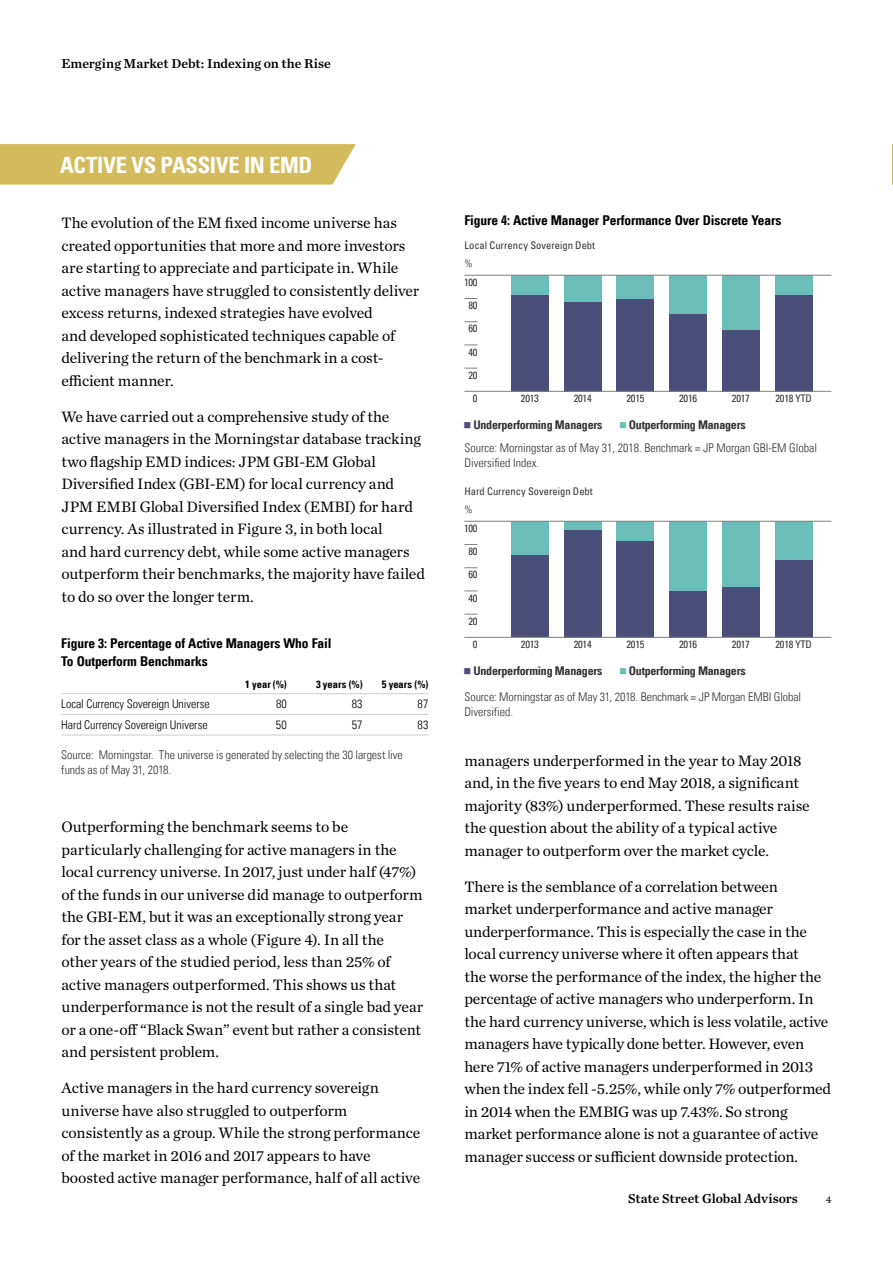
<style>
.page{position:relative;width:893px;height:1263px;background:#fff}
.page>*{position:absolute;margin:0;border:0;box-sizing:border-box;transform-origin:0 0}
.t1{font:22.5px "Univers Com 67 Bold Cond";letter-spacing:-.015em;color:#fff}
.t2{font:15.75px/22.5px "Chronicle Text G1";letter-spacing:-.01em;color:#000}
.t3{font:13.5px/18px "Univers Com 67 Bold Cond";letter-spacing:-.01em;color:#000}
.t4{font:13.5px "Chronicle Text G1 Semi";color:#000}
.t5{font:12px/15px "Univers Com 47 Light Cond";color:#333}
.t6{font:12px "Univers Com 67 Bold Cond";letter-spacing:-.02em;color:#333}
.t7{font:12px "Univers Com 47 Light Cond";color:#000}
.t8{font:condensed 10.5px "Univers Com 57";letter-spacing:-.02em;color:#333}
.t9{font:condensed 10.5px "Univers Com 57";color:#333}
.t10{font:10.5px "Univers Com 67 Bold Cond";color:#000}
.t11{font:10.5px "Univers Com 47 Light Cond";color:#333}
.t12{font:10.5px "Chronicle Text G1";color:#000}
.s1{color:#4b4e78}
.s2{color:#6bbdb9}
</style>
<div class="page">
<svg style="left:0;top:144px;width:356px;height:41px;background:#d4be64"></svg>
<hr style="left:61px;top:693px;width:155px;height:1px;background:#cdcdcd">
<hr style="left:61px;top:714px;width:155px;height:1px;background:#cdcdcd">
<hr style="left:216px;top:693px;width:71px;height:1px;background:#cdcdcd">
<hr style="left:287px;top:693px;width:76px;height:1px;background:#cdcdcd">
<hr style="left:363px;top:693px;width:65px;height:1px;background:#cdcdcd">
<hr style="left:216px;top:714px;width:71px;height:1px;background:#cdcdcd">
<hr style="left:287px;top:714px;width:76px;height:1px;background:#cdcdcd">
<hr style="left:363px;top:714px;width:65px;height:1px;background:#cdcdcd">
<hr style="left:61px;top:735px;width:155px;height:1px;background:#cdcdcd">
<hr style="left:216px;top:735px;width:71px;height:1px;background:#cdcdcd">
<hr style="left:287px;top:735px;width:76px;height:1px;background:#cdcdcd">
<hr style="left:363px;top:735px;width:65px;height:1px;background:#cdcdcd">
<div style="left:775px;top:560px;width:37px;height:77px;background:#4b4e78"></div>
<div style="left:775px;top:521px;width:37px;height:39px;background:#6bbdb9"></div>
<div style="left:722px;top:587px;width:38px;height:50px;background:#4b4e78"></div>
<div style="left:722px;top:521px;width:38px;height:66px;background:#6bbdb9"></div>
<div style="left:669px;top:591px;width:38px;height:46px;background:#4b4e78"></div>
<div style="left:669px;top:521px;width:38px;height:70px;background:#6bbdb9"></div>
<div style="left:617px;top:541px;width:37px;height:96px;background:#4b4e78"></div>
<div style="left:617px;top:521px;width:37px;height:20px;background:#6bbdb9"></div>
<div style="left:564px;top:529px;width:37px;height:108px;background:#4b4e78"></div>
<div style="left:564px;top:521px;width:37px;height:8px;background:#6bbdb9"></div>
<div style="left:511px;top:554px;width:38px;height:83px;background:#4b4e78"></div>
<div style="left:511px;top:521px;width:38px;height:33px;background:#6bbdb9"></div>
<div style="left:775px;top:295px;width:37px;height:96px;background:#4b4e78"></div>
<div style="left:775px;top:275px;width:37px;height:20px;background:#6bbdb9"></div>
<div style="left:722px;top:330px;width:38px;height:61px;background:#4b4e78"></div>
<div style="left:722px;top:275px;width:38px;height:55px;background:#6bbdb9"></div>
<div style="left:669px;top:314px;width:38px;height:77px;background:#4b4e78"></div>
<div style="left:669px;top:275px;width:38px;height:39px;background:#6bbdb9"></div>
<div style="left:617px;top:298px;width:37px;height:93px;background:#4b4e78"></div>
<div style="left:617px;top:275px;width:37px;height:23px;background:#6bbdb9"></div>
<div style="left:564px;top:302px;width:37px;height:89px;background:#4b4e78"></div>
<div style="left:564px;top:275px;width:37px;height:27px;background:#6bbdb9"></div>
<div style="left:511px;top:295px;width:38px;height:96px;background:#4b4e78"></div>
<div style="left:511px;top:275px;width:38px;height:20px;background:#6bbdb9"></div>
<hr style="left:464px;top:275px;width:367px;height:1px;background:#808080">
<svg style="left:464px;top:321px;width:13px;height:1px"></svg>
<svg style="left:464px;top:345px;width:13px;height:1px"></svg>
<svg style="left:464px;top:368px;width:13px;height:1px"></svg>
<svg style="left:464px;top:298px;width:13px;height:1px"></svg>
<hr style="left:464px;top:391px;width:367px;height:1px;background:#808080">
<hr style="left:464px;top:521px;width:367px;height:1px;background:#808080">
<svg style="left:464px;top:567px;width:13px;height:1px"></svg>
<svg style="left:464px;top:591px;width:13px;height:1px"></svg>
<svg style="left:464px;top:614px;width:13px;height:1px"></svg>
<svg style="left:464px;top:544px;width:13px;height:1px"></svg>
<hr style="left:464px;top:637px;width:367px;height:1px;background:#808080">
<p class="t4" style="left:62px;top:53px;width:271px">Emerging Market Debt: Indexing on the Rise</p>
<h1 class="t1" style="left:60px;top:151px;width:253px">ACTIVE VS PASSIVE IN EMD</h1>
<p class="t2" style="left:62px;top:211px;width:359px">The evolution of the EM fixed income universe has created opportunities that more and more investors are starting to appreciate and participate in. While active managers have struggled to consistently deliver excess returns, indexed strategies have evolved<br>and developed sophisticated techniques capable of delivering the return of the benchmark in a cost&shy;efficient manner.</p>
<p class="t2" style="left:62px;top:404px;width:365px">We have carried out a comprehensive study of the active managers in the Morningstar database tracking two flagship EMD indices: JPM GBI-EM Global Diversified Index (GBI-EM) for local currency and JPM EMBI Global Diversified Index (EMBI) for hard currency. As illustrated in Figure 3, in both local<br>and hard currency debt, while some active managers outperform their benchmarks, the majority have failed to do so over the longer term.</p>
<p class="t3" style="left:61px;top:634px;width:272px">Figure 3: Percentage of Active Managers Who Fail<br>To Outperform Benchmarks</p>
<p class="t10" style="left:245px;top:677px;width:43px">1 year (%)</p>
<p class="t10" style="left:316px;top:677px;width:48px">3 years (%)</p>
<p class="t10" style="left:382px;top:677px;width:48px">5 years (%)</p>
<p class="t7" style="left:61px;top:697px;width:150px">Local Currency Sovereign Universe</p>
<p class="t7" style="left:276px;top:697px;width:12px">80</p>
<p class="t7" style="left:352px;top:697px;width:12px">83</p>
<p class="t7" style="left:418px;top:697px;width:12px">87</p>
<p class="t7" style="left:61px;top:718px;width:148px">Hard Currency Sovereign Universe</p>
<p class="t7" style="left:276px;top:718px;width:12px">50</p>
<p class="t7" style="left:352px;top:718px;width:12px">57</p>
<p class="t7" style="left:417px;top:718px;width:12px">83</p>
<p class="t5" style="left:61px;top:747px;width:343px">Source: Morningstar. The universe is generated by selecting the 30 largest live funds as of May 31, 2018.</p>
<p class="t2" style="left:62px;top:815px;width:363px">Outperforming the benchmark seems to be particularly challenging for active managers in the local currency universe. In 2017, just under half (47%) of the funds in our universe did manage to outperform the GBI-EM, but it was an exceptionally strong year for the asset class as a whole (Figure 4). In all the other years of the studied period, less than 25% of active managers outperformed. This shows us that underperformance is not the result of a single bad year or a one-off “Black Swan” event but rather a consistent and persistent problem.</p>
<p class="t2" style="left:62px;top:1076px;width:360px">Active managers in the hard currency sovereign universe have also struggled to outperform consistently as a group. While the strong performance of the market in 2016 and 2017 appears to have boosted active manager performance, half of all active</p>
<p class="t3" style="left:464px;top:212px;width:318px">Figure 4: Active Manager Performance Over Discrete Years</p>
<p class="t9" style="left:464px;top:238px;width:132px">Local Currency Sovereign Debt</p>
<p class="t11" style="left:464px;top:257px;width:10px">%</p>
<p class="t8" style="left:464px;top:275px;width:15px">100</p>
<p class="t8" style="left:468px;top:299px;width:11px">80</p>
<p class="t8" style="left:468px;top:322px;width:11px">60</p>
<p class="t8" style="left:468px;top:345px;width:11px">40</p>
<p class="t8" style="left:468px;top:368px;width:11px">20</p>
<p class="t8" style="left:521px;top:392px;width:20px">2013</p>
<p class="t8" style="left:574px;top:392px;width:20px">2014</p>
<p class="t8" style="left:626px;top:392px;width:20px">2015</p>
<p class="t8" style="left:679px;top:392px;width:20px">2016</p>
<p class="t8" style="left:732px;top:392px;width:20px">2017</p>
<p class="t8" style="left:775px;top:392px;width:38px">2018 YTD</p>
<p class="t6" style="left:464px;top:417px;width:140px"><span class="s1">■</span> Underperforming Managers</p>
<p class="t6" style="left:619px;top:417px;width:128px"><span class="s2">■</span> Outperforming Managers</p>
<p class="t8" style="left:473px;top:392px;width:6px">0</p>
<p class="t5" style="left:465px;top:440px;width:354px">Source: Morningstar as of May 31, 2018. Benchmark = JP Morgan GBI-EM Global<br>Diversified Index.</p>
<p class="t9" style="left:464px;top:484px;width:130px">Hard Currency Sovereign Debt</p>
<p class="t11" style="left:464px;top:503px;width:10px">%</p>
<p class="t8" style="left:464px;top:521px;width:15px">100</p>
<p class="t8" style="left:468px;top:545px;width:11px">80</p>
<p class="t8" style="left:468px;top:568px;width:11px">60</p>
<p class="t8" style="left:468px;top:591px;width:11px">40</p>
<p class="t8" style="left:468px;top:614px;width:11px">20</p>
<p class="t8" style="left:521px;top:638px;width:20px">2013</p>
<p class="t8" style="left:574px;top:638px;width:20px">2014</p>
<p class="t8" style="left:626px;top:638px;width:20px">2015</p>
<p class="t8" style="left:679px;top:638px;width:20px">2016</p>
<p class="t8" style="left:732px;top:638px;width:20px">2017</p>
<p class="t8" style="left:775px;top:637px;width:38px">2018 YTD</p>
<p class="t6" style="left:464px;top:663px;width:140px"><span class="s1">■</span> Underperforming Managers</p>
<p class="t6" style="left:619px;top:663px;width:128px"><span class="s2">■</span> Outperforming Managers</p>
<p class="t8" style="left:473px;top:638px;width:6px">0</p>
<p class="t5" style="left:464px;top:689px;width:338px">Source: Morningstar as of May 31, 2018. Benchmark = JP Morgan EMBI Global<br>Diversified.</p>
<p class="t2" style="left:464px;top:748px;width:347px">managers underperformed in the year to May 2018 and, in the five years to end May 2018, a significant majority (83%) underperformed. These results raise the question about the ability of a typical active manager to outperform over the market cycle.</p>
<p class="t2" style="left:464px;top:874px;width:368px">There is the semblance of a correlation between<br>market underperformance and active manager underperformance. This is especially the case in the local currency universe where it often appears that<br>the worse the performance of the index, the higher the percentage of active managers who underperform. In the hard currency universe, which is less volatile, active managers have typically done better. However, even here 71% of active managers underperformed in 2013 when the index fell -5.25%, while only 7% outperformed in 2014 when the EMBIG was up 7.43%. So strong market performance alone is not a guarantee of active manager success or sufficient downside protection.</p>
<p class="t4" style="left:628px;top:1188px;width:171px">State Street Global Advisors</p>
<p class="t12" style="left:826px;top:1192px;width:7px">4</p>
</div>
